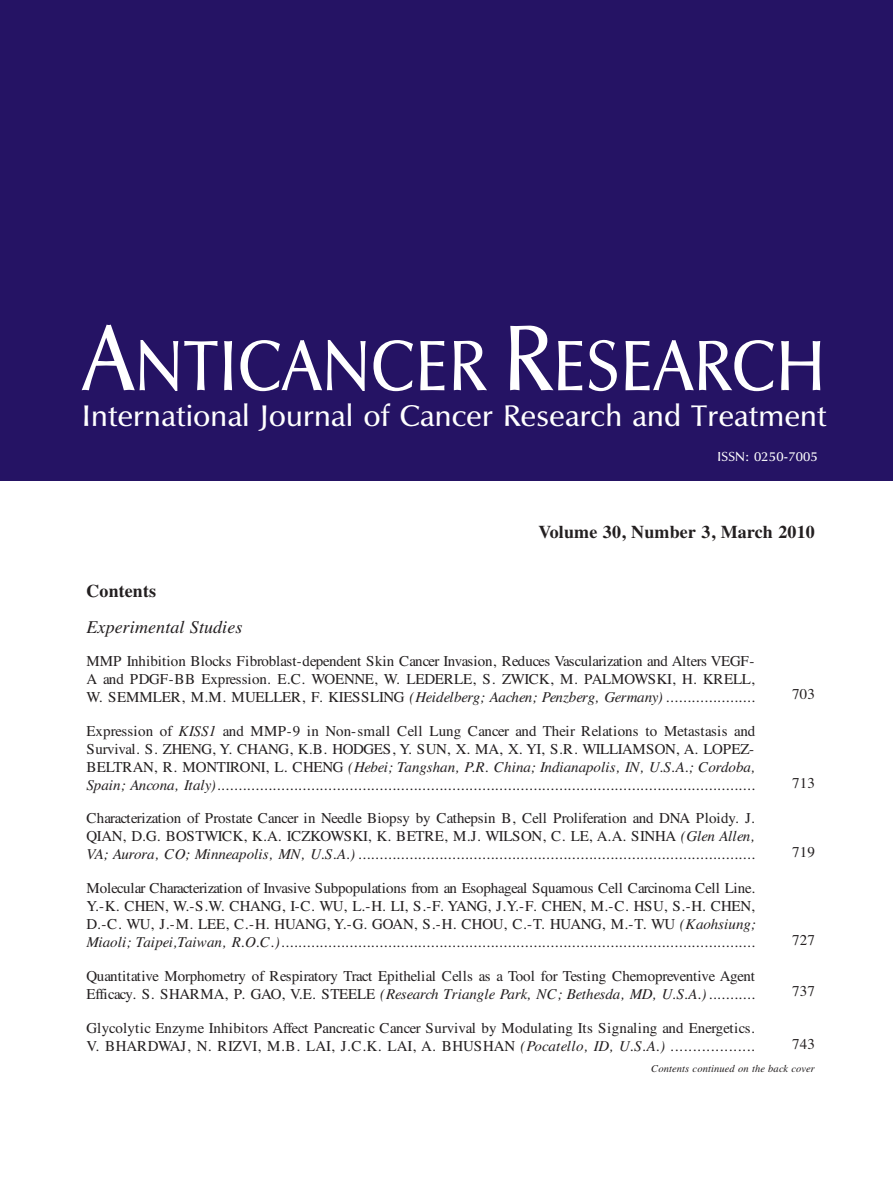
<style>
.page{position:relative;width:893px;height:1191px;background:#fff}
.page>*{position:absolute;margin:0;border:0;box-sizing:border-box;transform-origin:0 0}
.t1{font:73.5px "UB Optima";letter-spacing:.01em;color:#fff;scale:.9 1}
.t2{font:30.75px "UB Optima";letter-spacing:.01em;color:#fff}
.t3{font:700 18px "Times";letter-spacing:.01em;color:#231f20}
.t4{font:italic 18px "Times";letter-spacing:.005em;color:#231f20}
.t5{font:15px/18px "Times";letter-spacing:-.015em;color:#231f20;text-align:justify}
.t6{font:15px/18px "Times";letter-spacing:.005em;color:#231f20}
.t7{font:13.5px "UB Optima";letter-spacing:.01em;color:#fff}
.t8{font:italic 10.5px "Times";letter-spacing:.01em;color:#231f20}
.s1{font-size:96px}
.s2{font-style:italic}
</style>
<div class="page">
<div style="left:0;top:0;width:893px;height:480px;background:#251364"></div>
<h1 class="t1" style="left:83px;top:322px;width:827px"><span class="s1">A</span>NTICANCER <span class="s1">R</span>ESEARCH</h1>
<h2 class="t2" style="left:82px;top:398px;width:746px">International Journal of Cancer Research and Treatment</h2>
<p class="t7" style="left:717px;top:449px;width:102px">ISSN: 0250-7005</p>
<p class="t3" style="left:538px;top:521px;width:278px">Volume 30, Number 3, March 2010</p>
<p class="t3" style="left:87px;top:580px;width:71px">Contents</p>
<p class="t4" style="left:87px;top:620px;width:157px">Experimental Studies</p>
<p class="t5" style="left:87px;top:653px;width:670px">MMP Inhibition Blocks Fibroblast-dependent Skin Cancer Invasion, Reduces Vascularization and Alters VEGF-A and PDGF-BB Expression. E.C. WOENNE, W. LEDERLE, S. ZWICK, M. PALMOWSKI, H. KRELL, W. SEMMLER, M.M. MUELLER, F. KIESSLING <span class="s2">(Heidelberg; Aachen; Penzberg, Germany)</span> .....................</p>
<p class="t5" style="left:87px;top:723px;width:670px">Expression of <span class="s2">KISS1</span> and MMP-9 in Non-small Cell Lung Cancer and Their Relations to Metastasis and Survival. S. ZHENG, Y. CHANG, K.B. HODGES, Y. SUN, X. MA, X. YI, S.R. WILLIAMSON, A. LOPEZ-BELTRAN, R. MONTIRONI, L. CHENG <span class="s2">(Hebei; Tangshan, P.R. China; Indianapolis, IN, U.S.A.; Cordoba, Spain; Ancona, Italy)</span>..............................................................................................................................</p>
<p class="t5" style="left:87px;top:810px;width:670px">Characterization of Prostate Cancer in Needle Biopsy by Cathepsin B, Cell Proliferation and DNA Ploidy. J.<br>QIAN, D.G. BOSTWICK, K.A. ICZKOWSKI, K. BETRE, M.J. WILSON, C. LE, A.A. SINHA <span class="s2">(Glen Allen, VA; Aurora, CO; Minneapolis, MN, U.S.A.)</span> .............................................................................................</p>
<p class="t5" style="left:87px;top:880px;width:671px">Molecular Characterization of Invasive Subpopulations from an Esophageal Squamous Cell Carcinoma Cell Line.<br>Y.-K. CHEN, W.-S.W. CHANG, I-C. WU, L.-H. LI, S.-F. YANG, J.Y.-F. CHEN, M.-C. HSU, S.-H. CHEN, D.-C. WU, J.-M. LEE, C.-H. HUANG, Y.-G. GOAN, S.-H. CHOU, C.-T. HUANG, M.-T. WU <span class="s2">(Kaohsiung; Miaoli; Taipei,Taiwan, R.O.C.)</span>...............................................................................................................</p>
<p class="t5" style="left:87px;top:968px;width:670px">Quantitative Morphometry of Respiratory Tract Epithelial Cells as a Tool for Testing Chemopreventive Agent<br>Efficacy. S. SHARMA, P. GAO, V.E. STEELE <span class="s2">(Research Triangle Park, NC; Bethesda, MD, U.S.A.)</span>...........</p>
<p class="t6" style="left:87px;top:1020px;width:670px">Glycolytic Enzyme Inhibitors Affect Pancreatic Cancer Survival by Modulating Its Signaling and Energetics.<br>V. BHARDWAJ, N. RIZVI, M.B. LAI, J.C.K. LAI, A. BHUSHAN <span class="s2">(Pocatello, ID, U.S.A.)</span> ...................</p>
<p class="t8" style="left:651px;top:1065px;width:165px">Contents continued on the back cover</p>
<p class="t5" style="left:792px;top:687px;width:24px">703</p>
<p class="t5" style="left:792px;top:775px;width:24px">713</p>
<p class="t5" style="left:792px;top:844px;width:24px">719</p>
<p class="t5" style="left:792px;top:933px;width:24px">727</p>
<p class="t5" style="left:792px;top:984px;width:24px">737</p>
<p class="t5" style="left:792px;top:1036px;width:24px">743</p>
</div>
